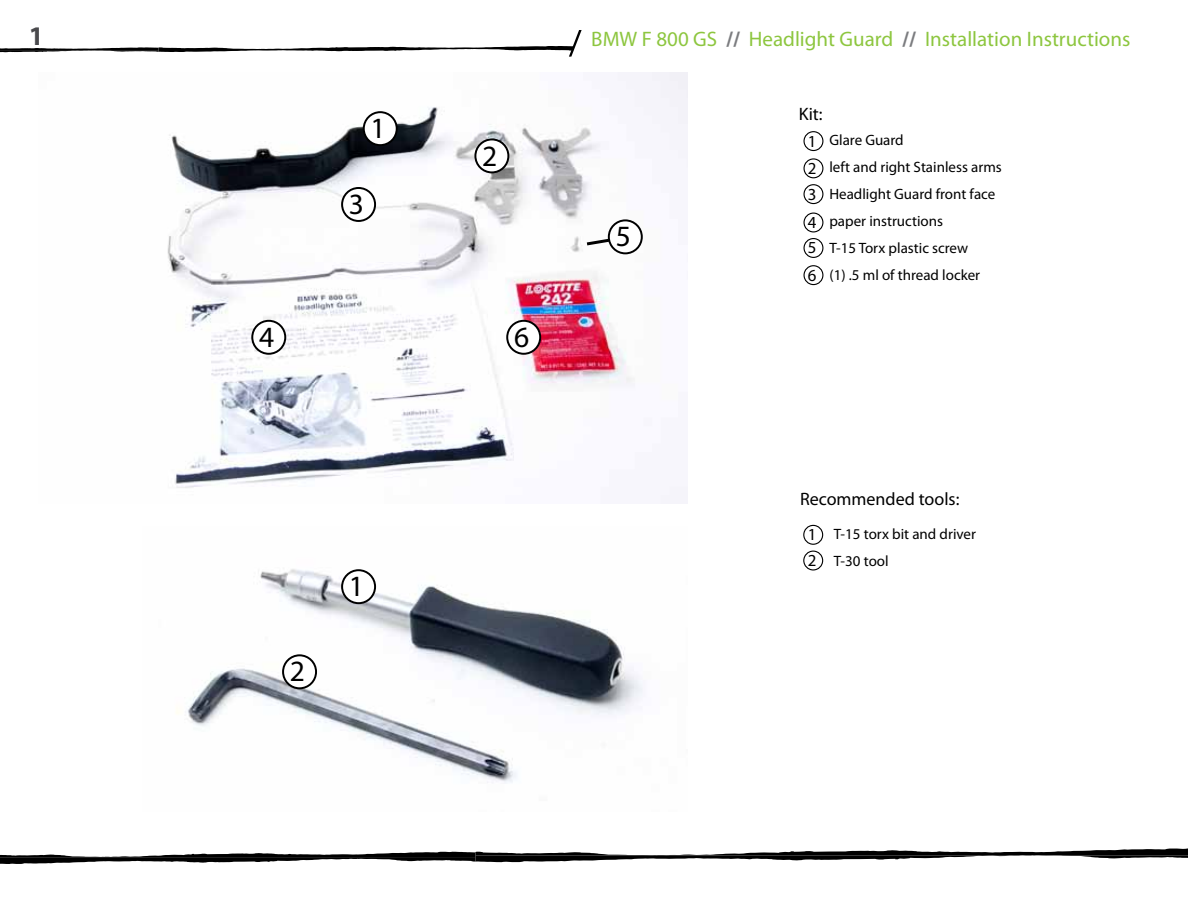
<style>
.page{position:relative;width:1188px;height:918px;background:#fff}
.page>*{position:absolute;margin:0;border:0;box-sizing:border-box;transform-origin:0 0}
.t1{font:29.55px "Myriad Pro";color:#000}
.t2{font:700 27px "Myriad Pro";color:#4a4a4d}
.t3{font:21px "Myriad Pro";color:#8dc63f}
.t4{font:18px "Myriad Pro";color:#000}
.t5{font:16.8px/25.7px "Myriad Pro";color:#000}
.t6{font:15px/27px "Myriad Pro";color:#000}
.s1{font-weight:700;color:#7b7c7f}
</style>
<div class="page">
<img style="left:167px;top:72px;width:520px;height:431px">
<img style="left:176px;top:569px;width:467px;height:214px">
<div style="left:803px;top:525px;width:20px;height:20px;border:1px solid #000;border-radius:50%"></div>
<div style="left:803px;top:551px;width:20px;height:20px;border:1px solid #000;border-radius:50%"></div>
<div style="left:803px;top:131px;width:20px;height:20px;border:1px solid #000;border-radius:50%"></div>
<div style="left:364px;top:112px;width:33px;height:33px;background:#fff;border-radius:50%"></div>
<div style="left:363px;top:111px;width:35px;height:35px;border:2px solid #000;border-radius:50%"></div>
<div style="left:342px;top:570px;width:33px;height:33px;background:#fff;border-radius:50%"></div>
<div style="left:341px;top:569px;width:35px;height:35px;border:2px solid #000;border-radius:50%"></div>
<div style="left:803px;top:158px;width:20px;height:20px;border:1px solid #000;border-radius:50%"></div>
<div style="left:475px;top:139px;width:33px;height:33px;background:#fff;border-radius:50%"></div>
<div style="left:474px;top:138px;width:35px;height:35px;border:2px solid #000;border-radius:50%"></div>
<div style="left:283px;top:655px;width:33px;height:33px;background:#fff;border-radius:50%"></div>
<div style="left:282px;top:654px;width:35px;height:35px;border:2px solid #000;border-radius:50%"></div>
<div style="left:803px;top:184px;width:20px;height:20px;border:1px solid #000;border-radius:50%"></div>
<div style="left:803px;top:213px;width:20px;height:19px;border:1px solid #000;border-radius:50%"></div>
<div style="left:803px;top:238px;width:20px;height:20px;border:1px solid #000;border-radius:50%"></div>
<div style="left:803px;top:265px;width:20px;height:20px;border:1px solid #000;border-radius:50%"></div>
<div style="left:609px;top:220px;width:33px;height:33px;background:#fff;border-radius:50%"></div>
<div style="left:608px;top:219px;width:35px;height:35px;border:2px solid #000;border-radius:50%"></div>
<div style="left:507px;top:321px;width:33px;height:33px;background:#fff;border-radius:50%"></div>
<div style="left:506px;top:320px;width:35px;height:35px;border:2px solid #000;border-radius:50%"></div>
<div style="left:252px;top:321px;width:33px;height:33px;background:#fff;border-radius:50%"></div>
<div style="left:251px;top:320px;width:35px;height:35px;border:2px solid #000;border-radius:50%"></div>
<div style="left:342px;top:188px;width:33px;height:33px;background:#fff;border-radius:50%"></div>
<div style="left:341px;top:187px;width:35px;height:35px;border:2px solid #000;border-radius:50%"></div>
<svg style="left:0;top:30px;width:582px;height:27px"></svg>
<svg style="left:584px;top:237px;width:29px;height:10px"></svg>
<svg style="left:0;top:848px;width:1188px;height:16px"></svg>
<h2 class="t2" style="left:29px;top:18px;width:16px">1</h2>
<h1 class="t1" style="left:371px;top:110px;width:17px">1</h1>
<h1 class="t1" style="left:349px;top:186px;width:17px">3</h1>
<h1 class="t1" style="left:482px;top:137px;width:17px">2</h1>
<h1 class="t1" style="left:259px;top:319px;width:17px">4</h1>
<h1 class="t1" style="left:514px;top:319px;width:17px">6</h1>
<h1 class="t1" style="left:290px;top:653px;width:17px">2</h1>
<h1 class="t1" style="left:349px;top:568px;width:17px">1</h1>
<h3 class="t3" style="left:591px;top:26px;width:541px">BMW F 800 GS <span class="s1">//</span> Headlight Guard <span class="s1">//</span> Installation Instructions</h3>
<h1 class="t1" style="left:616px;top:218px;width:17px">5</h1>
<p class="t4" style="left:799px;top:103px;width:25px">Kit:</p>
<p class="t5" style="left:808px;top:128px;width:10px">1</p>
<p class="t5" style="left:808px;top:155px;width:10px">2</p>
<p class="t5" style="left:808px;top:180px;width:10px;line-height:28.3px">3<br>4</p>
<p class="t5" style="left:808px;top:234px;width:10px;line-height:27.2px">5<br>6</p>
<p class="t6" style="left:829px;top:127px;width:174px">Glare Guard<br>left and right Stainless arms<br>Headlight Guard front face paper instructions<br>T-15 Torx plastic screw<br>(1) .5 ml of thread locker</p>
<p class="t4" style="left:800px;top:487px;width:161px">Recommended tools:</p>
<p class="t5" style="left:808px;top:522px;width:10px">1<br>2</p>
<p class="t6" style="left:834px;top:520px;width:144px">T-15 torx bit and driver<br>T-30 tool</p>
</div>
